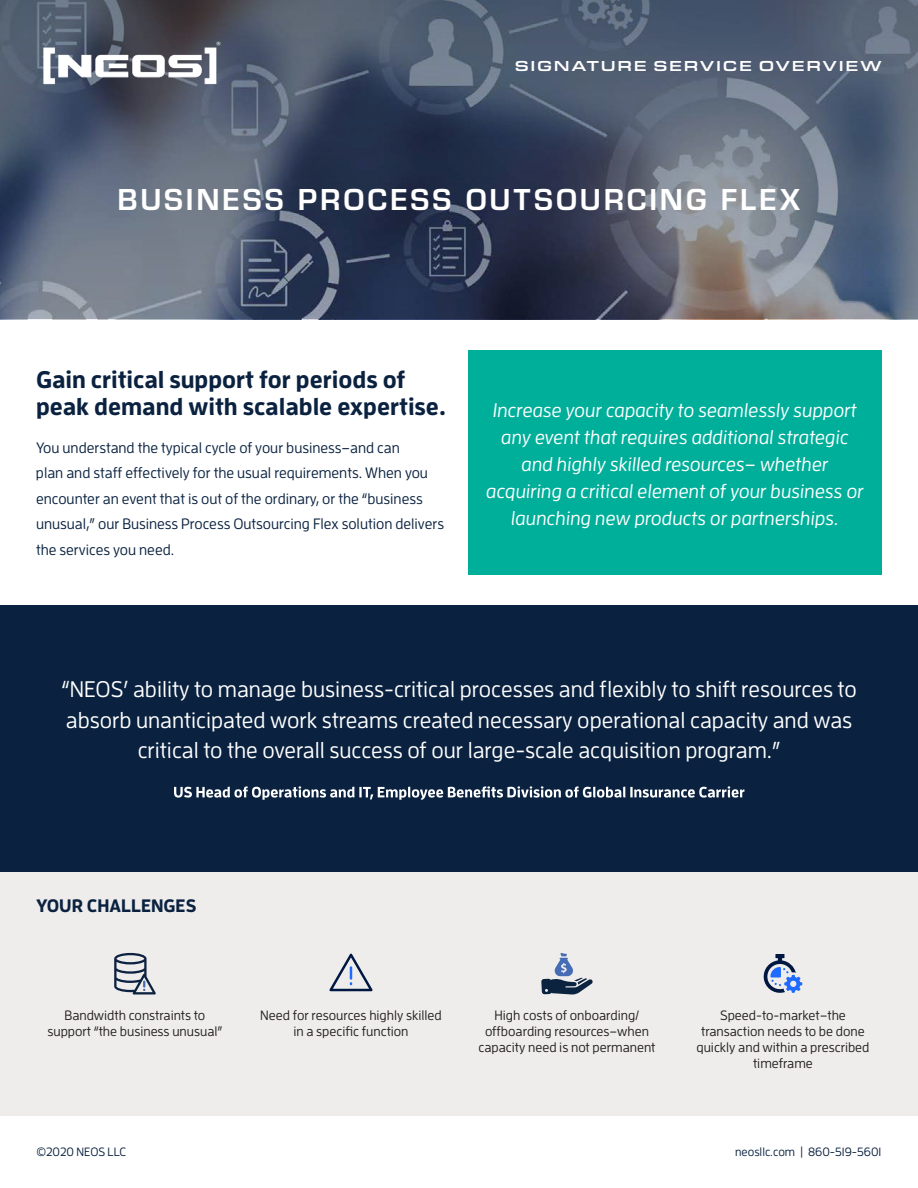
<style>
.page{position:relative;width:918px;height:1188px;background:#fff}
.page>*{position:absolute;margin:0;border:0;box-sizing:border-box;transform-origin:0 0}
.t1{font:700 31.5px "Eurostile";letter-spacing:.095em;color:#fff}
.t2{font:700 24px/27px "Enzo OT";color:#0a2240}
.t3{font:500 22.5px/30.6px "Enzo OT";color:#fff;text-align:center}
.t4{font:italic 500 19.5px/27px "Enzo OT";color:#fff;text-align:center}
.t5{font:700 18px "Enzo OT";color:#0a2240}
.t6{font:500 15px/25.5px "Enzo OT";color:#0a2240}
.t7{font:500 15px "Eurostile Ext";letter-spacing:.11em;color:#fff}
.t8{font:500 13.5px/16.2px "Enzo OT";color:#231f20;text-align:center}
.t9{font:500 12px "Enzo OT";color:#0a2240}
</style>
<div class="page">
<div style="left:0;top:871px;width:918px;height:245px;background:#efedec"></div>
<svg style="left:0;top:0;width:918px;height:320px;background:#505b6e"></svg>
<div style="left:468px;top:351px;width:414px;height:224px;background:#00af9a"></div>
<div style="left:0;top:605px;width:918px;height:266px;background:#0a2240"></div>
<svg style="left:174px;top:786px;width:571px;height:14px"></svg>
<svg style="left:329px;top:954px;width:44px;height:37px"></svg>
<svg style="left:114px;top:953px;width:42px;height:42px"></svg>
<svg style="left:541px;top:953px;width:52px;height:41px"></svg>
<svg style="left:763px;top:954px;width:39px;height:39px"></svg>
<img style="left:36px;top:37px;width:188px;height:57px">
<p class="t7" style="left:515px;top:55px;width:368px">SIGNATURE SERVICE OVERVIEW</p>
<h1 class="t1" style="left:118px;top:177px;width:684px">BUSINESS PROCESS OUTSOURCING FLEX</h1>
<h2 class="t2" style="left:36px;top:366px;width:412px">Gain critical support for periods of peak demand with scalable expertise.</h2>
<p class="t6" style="left:36px;top:435px;width:410px">You understand the typical cycle of your business–and can<br>plan and staff effectively for the usual requirements. When you encounter an event that is out of the ordinary, or the “business unusual,” our Business Process Outsourcing Flex solution delivers the services you need.</p>
<h3 class="t4" style="left:486px;top:396px;width:379px">Increase your capacity to seamlessly support any event that requires additional strategic and highly skilled resources– whether acquiring a critical element of your business or launching new products or partnerships.</h3>
<p class="t3" style="left:61px;top:674px;width:797px">“NEOS’ ability to manage business-critical processes and flexibly to shift resources to absorb unanticipated work streams created necessary operational capacity and was critical to the overall success of our large-scale acquisition program.”</p>
<h3 class="t5" style="left:36px;top:894px;width:162px">YOUR CHALLENGES</h3>
<p class="t8" style="left:47px;top:1007px;width:177px">Bandwidth constraints to support “the business unusual”</p>
<p class="t8" style="left:260px;top:1007px;width:183px">Need for resources highly skilled in a specific function</p>
<p class="t8" style="left:479px;top:1007px;width:178px">High costs of onboarding/ offboarding resources–when capacity need is not permanent</p>
<p class="t8" style="left:696px;top:1007px;width:175px">Speed-to-market–the transaction needs to be done quickly and within a prescribed timeframe</p>
<p class="t9" style="left:36px;top:1144px;width:91px">©2020 NEOS LLC</p>
<p class="t9" style="left:735px;top:1144px;width:148px">neosllc.com | 860-519-5601</p>
</div>
